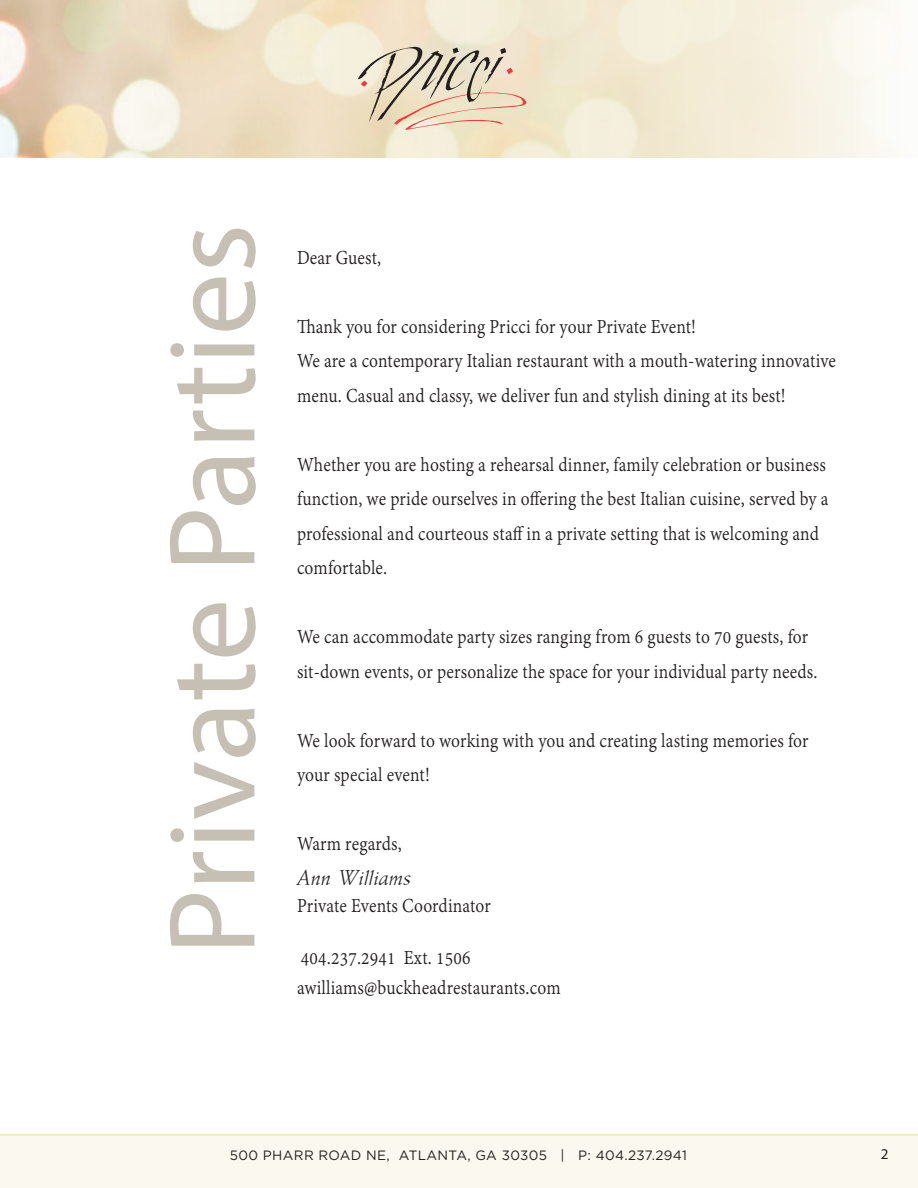
<style>
.page{position:relative;width:918px;height:1188px;background:#fff}
.page>*{position:absolute;margin:0;border:0;box-sizing:border-box;transform-origin:0 0}
.t1{font:124.5px "Myriad Pro";color:#c5c0b3}
.t2{font:21.6px/34.5px "Adobe Devanagari";letter-spacing:.01em;color:#231f20;scale:.87 1}
.t3{font:21px "A770 Roman";letter-spacing:.05em;color:#231f20}
.t4{font:15px "Myriad Pro";color:#231f20}
.t5{font:13.5px "Gotham HTF";letter-spacing:.025em;color:#231f20}
</style>
<div class="page">
<img style="left:0;top:0;width:890px;height:158px">
<svg style="left:16px;top:1px;width:874px;height:157px;background:#f0e6cf"></svg>
<div style="left:0;top:1134px;width:918px;height:54px;background:#fbf8ef"></div>
<svg style="left:358px;top:47px;width:169px;height:83px;background:#dacab3"></svg>
<p class="t1" style="left:136px;top:955px;width:733px;rotate:-90deg">Private Parties</p>
<p class="t2" style="left:297px;top:242px;width:98px">Dear Guest,</p>
<p class="t2" style="left:297px;top:311px;width:621px">Thank you for considering Pricci for your Private Event!<br>We are a contemporary Italian restaurant with a mouth-watering innovative menu. Casual and classy, we deliver fun and stylish dining at its best!</p>
<p class="t2" style="left:297px;top:449px;width:612px">Whether you are hosting a rehearsal dinner, family celebration or business function, we pride ourselves in offering the best Italian cuisine, served by a professional and courteous staff in a private setting that is welcoming and comfortable.</p>
<p class="t2" style="left:297px;top:622px;width:600px">We can accommodate party sizes ranging from 6 guests to 70 guests, for sit-down events, or personalize the space for your individual party needs.</p>
<p class="t2" style="left:297px;top:725px;width:589px">We look forward to working with you and creating lasting memories for your special event!</p>
<p class="t2" style="left:297px;top:829px;width:122px">Warm regards,</p>
<p class="t3" style="left:297px;top:867px;width:115px">Ann Williams</p>
<p class="t2" style="left:297px;top:890px;width:224px">Private Events Coordinator</p>
<p class="t2" style="left:297px;top:945px;width:305px;line-height:30px">404.237.2941 Ext. 1506 awilliams@buckheadrestaurants.com</p>
<p class="t5" style="left:230px;top:1148px;width:458px">500 PHARR ROAD NE, ATLANTA, GA 30305 | P: 404.237.2941</p>
<p class="t4" style="left:881px;top:1144px;width:9px">2</p>
</div>
